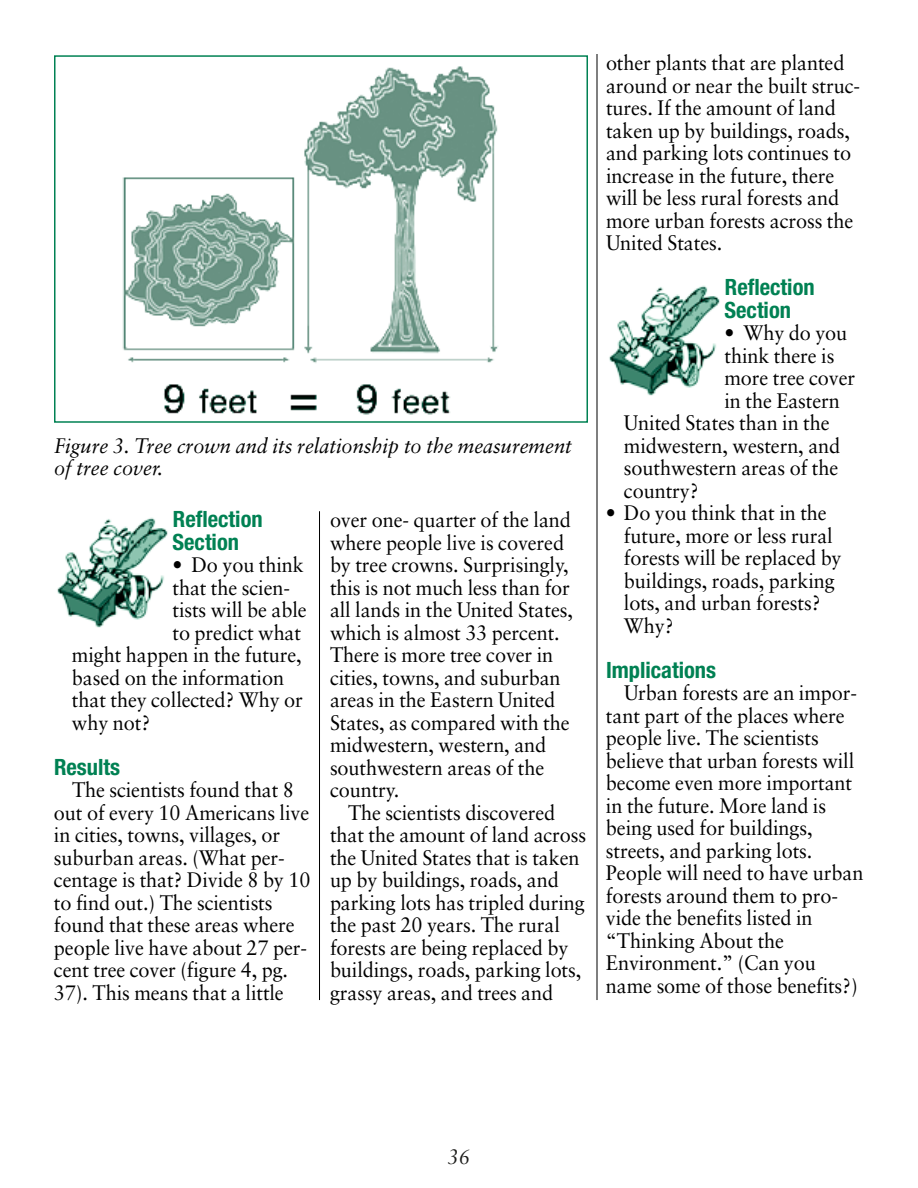
<style>
.page{position:relative;width:918px;height:1188px;background:#fff}
.page>*{position:absolute;margin:0;border:0;box-sizing:border-box;transform-origin:0 0}
.t1{font:700 condensed 22.5px/22.5px "Helvetica Neue";color:#008153}
.t2{font:21px/22.5px "Sabon";letter-spacing:-.005em;color:#000;scale:.95 1}
.t3{font:italic 21px/22.5px "Sabon";color:#000;scale:.95 1}
.t4{font:italic 21px "Sabon";color:#1c1c1a;scale:.95 1}
</style>
<div class="page">
<img style="left:57px;top:517px;width:111px;height:111px">
<img style="left:609px;top:285px;width:111px;height:111px">
<img style="left:122px;top:66px;width:376px;height:349px">
<div style="left:54px;top:55px;width:534px;height:368px;border:2px solid #008153"></div>
<hr style="left:319px;top:511px;width:1px;height:489px;background:#000">
<hr style="left:597px;top:54px;width:1px;height:946px;background:#000">
<p class="t3" style="left:54px;top:436px;width:547px">Figure 3. Tree crown and its relationship to the measurement of tree cover.</p>
<p class="t1" style="left:172px;top:510px;width:92px">Reflection<br>Section</p>
<p class="t2" style="left:172px;top:556px;width:140px">• Do you think</p>
<p class="t2" style="left:172px;top:578px;width:125px">that the scien-</p>
<p class="t2" style="left:172px;top:601px;width:143px">tists will be able</p>
<p class="t2" style="left:172px;top:623px;width:137px">to predict what</p>
<p class="t2" style="left:72px;top:646px;width:243px">might happen in the future,</p>
<p class="t2" style="left:72px;top:668px;width:225px">based on the information</p>
<p class="t2" style="left:72px;top:691px;width:245px">that they collected? Why or</p>
<p class="t2" style="left:72px;top:713px;width:84px">why not?</p>
<p class="t1" style="left:54px;top:758px;width:68px">Results</p>
<p class="t2" style="left:54px;top:781px;width:272px;text-indent:18px">The scientists found that 8 out of every 10 Americans live in cities, towns, villages, or suburban areas. (What per&shy;centage is that? Divide 8 by 10 to find out.) The scientists found that these areas where people live have about 27 per&shy;cent tree cover (figure 4, pg.<br>37). This means that a little</p>
<p class="t2" style="left:330px;top:511px;width:257px">over one- quarter of the land where people live is covered by tree crowns. Surprisingly, this is not much less than for all lands in the United States, which is almost 33 percent.<br>There is more tree cover in cities, towns, and suburban areas in the Eastern United<br>States, as compared with the midwestern, western, and southwestern areas of the country.</p>
<p class="t2" style="left:330px;top:803px;width:271px;text-indent:18px">The scientists discovered that the amount of land across the United States that is taken up by buildings, roads, and parking lots has tripled during the past 20 years. The rural forests are being replaced by buildings, roads, parking lots, grassy areas, and trees and</p>
<p class="t2" style="left:606px;top:53px;width:269px">other plants that are planted around or near the built struc&shy;tures. If the amount of land taken up by buildings, roads, and parking lots continues to increase in the future, there will be less rural forests and more urban forests across the<br>United States.</p>
<p class="t1" style="left:724px;top:278px;width:92px">Reflection<br>Section</p>
<p class="t2" style="left:724px;top:323px;width:131px">• Why do you</p>
<p class="t2" style="left:724px;top:346px;width:117px">think there is</p>
<p class="t2" style="left:724px;top:368px;width:139px">more tree cover</p>
<p class="t2" style="left:724px;top:391px;width:123px">in the Eastern</p>
<p class="t2" style="left:624px;top:413px;width:218px">United States than in the</p>
<p class="t2" style="left:624px;top:436px;width:229px">midwestern, western, and</p>
<p class="t2" style="left:624px;top:458px;width:227px">southwestern areas of the</p>
<p class="t2" style="left:624px;top:481px;width:80px">country?</p>
<p class="t2" style="left:624px;top:503px;width:231px;text-indent:-18px">• Do you think that in the future, more or less rural forests will be replaced by buildings, roads, parking lots, and urban forests?<br>Why?</p>
<p class="t1" style="left:606px;top:660px;width:112px">Implications</p>
<p class="t2" style="left:606px;top:683px;width:273px;text-indent:18px">Urban forests are an impor&shy;tant part of the places where people live. The scientists believe that urban forests will become even more important in the future. More land is being used for buildings, streets, and parking lots.<br>People will need to have urban forests around them to pro&shy;vide the benefits listed in “Thinking About the<br>Environment.” (Can you name some of those benefits?)</p>
<p class="t4" style="left:448px;top:1147px;width:25px">36</p>
</div>
